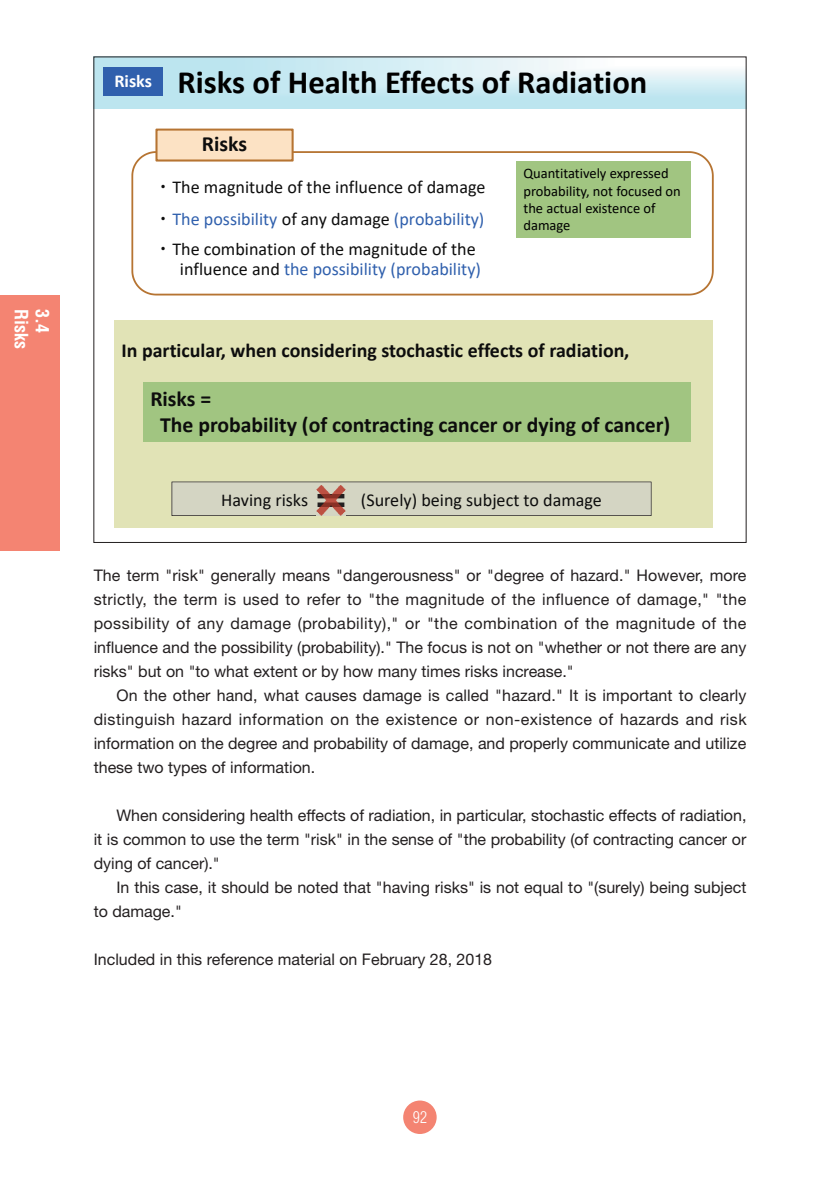
<style>
.page{position:relative;width:840px;height:1191px;background:#fff}
.page>*{position:absolute;margin:0;border:0;box-sizing:border-box;transform-origin:0 0}
.t1{font:700 32.6px "Calibri";color:#000}
.t2{font:700 21.8px/26px "Calibri";color:#0d0d0d}
.t3{font:700 20px "Calibri";color:#0d0d0d}
.t4{font:18px/31px "Calibri";color:#0d0d0d;text-align:justify}
.t5{font:18px "Calibri";color:#3060ad}
.t6{font:700 condensed 18px "Helvetica";color:#fff}
.t7{font:16px/24px "Helvetica Neue";color:#231f20;text-align:justify}
.t8{font:300 condensed 16px "Helvetica";color:#fff}
.t9{font:14.4px/17.4px "Calibri";color:#000}
.s1{font-family:"Meiryo"}
.s2{color:#3060ad}
.s3{color:#0d0d0d}
</style>
<div class="page">
<div style="left:403px;top:1100px;width:33px;height:34px;background:#f48472;border-radius:50%"></div>
<div style="left:0;top:295px;width:60px;height:255px;background:#f48472"></div>
<img style="left:96px;top:59px;width:648px;height:49px">
<div style="left:114px;top:321px;width:598px;height:207px;background:#e1e3b6"></div>
<svg style="left:131px;top:151px;width:582px;height:144px"></svg>
<svg style="left:155px;top:129px;width:138px;height:32px"></svg>
<div style="left:144px;top:383px;width:546px;height:59px;background:#a1c581"></div>
<div style="left:516px;top:161px;width:174px;height:77px;background:#a1c581"></div>
<svg style="left:171px;top:481px;width:480px;height:35px"></svg>
<img style="left:316px;top:484px;width:30px;height:31px">
<div style="left:103px;top:67px;width:60px;height:28px;background:#3060ad"></div>
<p class="t6" style="left:32px;top:309px;width:41px;rotate:90deg">Risks</p>
<p class="t6" style="left:53px;top:309px;width:25px;rotate:90deg">3.4</p>
<p class="t1" style="left:114px;top:59px;width:534px"><sup>Risks</sup> Risks of Health Effects of Radiation</p>
<p class="t2" style="left:202px;top:130px;width:47px">Risks</p>
<p class="t4" style="left:154px;top:171px;width:332px"><span class="s1">・</span>The magnitude of the influence of damage<span class="s1">・</span><span class="s2">The possibility</span> of any damage <span class="s2">(probability)</span><span class="s1">・</span>The combination of the magnitude of the</p>
<p class="t5" style="left:180px;top:257px;width:302px"><span class="s3">influence and</span> the possibility (probability)</p>
<p class="t9" style="left:523px;top:164px;width:159px">Quantitatively expressed probability, not focused on the actual existence of damage</p>
<p class="t3" style="left:121px;top:336px;width:509px">In particular, when considering stochastic effects of radiation,</p>
<p class="t2" style="left:160px;top:386px;width:511px;text-indent:-10px">Risks =<br>The probability (of contracting cancer or dying of cancer)</p>
<p class="t4" style="left:221px;top:484px;width:88px">Having risks</p>
<p class="t4" style="left:361px;top:484px;width:242px">(Surely) being subject to damage</p>
<p class="t7" style="left:94px;top:563px;width:654px">The term "risk" generally means "dangerousness" or "degree of hazard." However, more strictly, the term is used to refer to "the magnitude of the influence of damage," "the possibility of any damage (probability)," or "the combination of the magnitude of the influence and the possibility (probability)." The focus is not on "whether or not there are any risks" but on "to what extent or by how many times risks increase."</p>
<p class="t7" style="left:94px;top:683px;width:654px;text-indent:23px">On the other hand, what causes damage is called "hazard." It is important to clearly distinguish hazard information on the existence or non-existence of hazards and risk information on the degree and probability of damage, and properly communicate and utilize these two types of information.</p>
<p class="t7" style="left:94px;top:803px;width:654px;text-indent:23px">When considering health effects of radiation, in particular, stochastic effects of radiation, it is common to use the term "risk" in the sense of "the probability (of contracting cancer or dying of cancer)."</p>
<p class="t7" style="left:94px;top:875px;width:653px;text-indent:23px">In this case, it should be noted that "having risks" is not equal to "(surely) being subject to damage."</p>
<p class="t7" style="left:94px;top:947px;width:400px">Included in this reference material on February 28, 2018</p>
<p class="t8" style="left:412px;top:1107px;width:16px">92</p>
</div>
